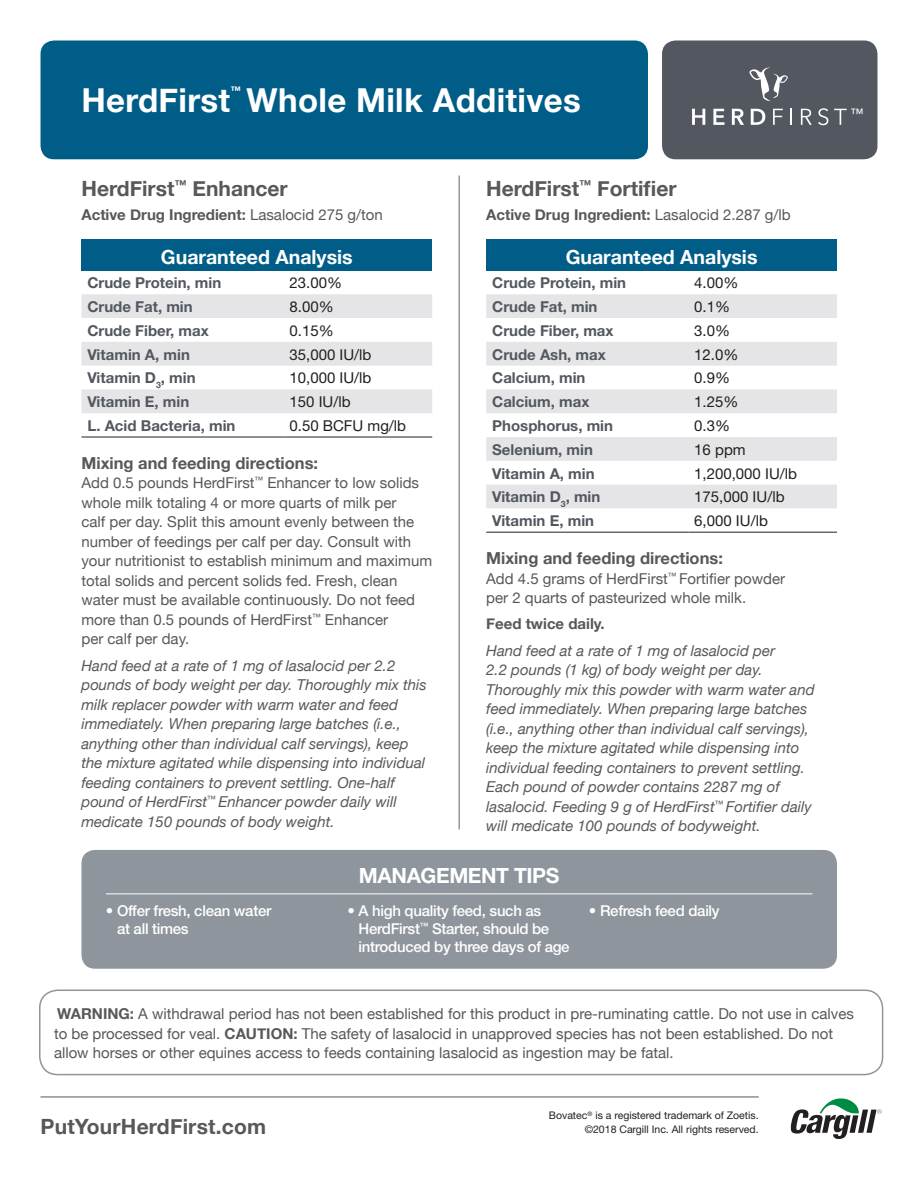
<style>
.page{position:relative;width:918px;height:1188px;background:#fff}
.page>*{position:absolute;margin:0;border:0;box-sizing:border-box;transform-origin:0 0}
.t1{font:700 33px "Helvetica Neue";letter-spacing:.01em;color:#fff}
.t2{font:700 21px "Helvetica Neue";color:#57585a}
.t3{font:700 21px "Helvetica Neue LT";letter-spacing:-.02em;color:#fff}
.t4{font:700 19.5px "Helvetica Neue";color:#fff}
.t5{font:700 16.5px "Helvetica Neue";color:#57585a}
.t6{font:italic 15px/19.5px "Helvetica Neue";color:#57585a}
.t7{font:15px/19.5px "Helvetica Neue";color:#57585a}
.t8{font:700 15px "Helvetica Neue LT";color:#535860}
.t9{font:500 15px/18px "Helvetica Neue LT";letter-spacing:-.02em;color:#fff}
.t10{font:15px "Helvetica Neue LT";color:#231f20}
.t11{font:700 15px "Helvetica Neue";color:#57585a}
.t12{font:15px "Helvetica Neue LT";color:#231f20}
.t13{font:13.05px "Helvetica Neue";color:#fff}
.t14{font:10.5px/13.5px "Helvetica Neue LT";color:#231f20;text-align:right}
.t15{font:700 10.5px "Helvetica Neue";color:#fff}
.s1{font-weight:400}
.s2{font-weight:700}
</style>
<div class="page">
<div style="left:41px;top:40px;width:607px;height:119px;background:#005d87;border-radius:14px"></div>
<div style="left:662px;top:40px;width:215px;height:119px;background:#535860;border-radius:14px"></div>
<svg style="left:749px;top:67px;width:39px;height:34px"></svg>
<svg style="left:693px;top:109px;width:12px;height:16px"></svg>
<svg style="left:713px;top:109px;width:12px;height:16px"></svg>
<svg style="left:732px;top:109px;width:12px;height:16px"></svg>
<svg style="left:751px;top:109px;width:14px;height:16px"></svg>
<svg style="left:773px;top:109px;width:10px;height:16px"></svg>
<svg style="left:790px;top:109px;width:2px;height:16px"></svg>
<svg style="left:801px;top:109px;width:11px;height:16px"></svg>
<svg style="left:818px;top:108px;width:10px;height:17px"></svg>
<svg style="left:834px;top:109px;width:13px;height:16px"></svg>
<div style="left:81px;top:239px;width:351px;height:31px;background:#005d87"></div>
<svg style="left:81px;top:294px;width:351px;height:119px"></svg>
<hr style="left:81px;top:437px;width:202px;height:1px;background:#231f20">
<hr style="left:284px;top:437px;width:148px;height:1px;background:#231f20">
<div style="left:486px;top:239px;width:351px;height:31px;background:#005d87"></div>
<svg style="left:486px;top:294px;width:351px;height:214px;fill:#e5e5e7"></svg>
<hr style="left:486px;top:532px;width:202px;height:1px;background:#231f20">
<hr style="left:688px;top:532px;width:149px;height:1px;background:#231f20">
<svg style="left:790px;top:1098px;width:92px;height:41px"></svg>
<hr style="left:40px;top:1097px;width:719px;height:1px;background:#535860">
<div style="left:81px;top:850px;width:756px;height:119px;background:#8f959d;border-radius:14px"></div>
<div style="left:39px;top:990px;width:844px;height:85px;border:2px solid #8f959d;border-radius:18px"></div>
<hr style="left:458px;top:176px;width:2px;height:653px;background:#8f959d">
<hr style="left:106px;top:894px;width:706px;height:1px;background:#fff">
<p class="t1" style="left:81px;top:75px;width:150px">HerdFirst</p>
<p class="t15" style="left:230px;top:82px;width:12px">™</p>
<p class="t1" style="left:247px;top:75px;width:336px">Whole Milk Additives</p>
<p class="t2" style="left:81px;top:172px;width:208px">HerdFirst<sup>™</sup> Enhancer</p>
<p class="t11" style="left:81px;top:203px;width:303px">Active Drug Ingredient: <span class="s1">Lasalocid 275 g/ton</span></p>
<p class="t4" style="left:161px;top:242px;width:193px">Guaranteed Analysis</p>
<p class="t8" style="left:87px;top:274px;width:135px">Crude Protein, min</p>
<p class="t12" style="left:290px;top:274px;width:54px">23.00%</p>
<p class="t8" style="left:87px;top:297px;width:107px">Crude Fat, min</p>
<p class="t10" style="left:290px;top:298px;width:46px">8.00%</p>
<p class="t8" style="left:87px;top:321px;width:123px">Crude Fiber, max</p>
<p class="t10" style="left:290px;top:322px;width:46px">0.15%</p>
<p class="t8" style="left:87px;top:345px;width:104px">Vitamin A, min</p>
<p class="t10" style="left:290px;top:345px;width:83px">35,000 IU/lb</p>
<p class="t8" style="left:87px;top:369px;width:110px">Vitamin D<sub>3</sub>, min</p>
<p class="t10" style="left:290px;top:369px;width:83px">10,000 IU/lb</p>
<p class="t8" style="left:87px;top:393px;width:103px">Vitamin E, min</p>
<p class="t10" style="left:290px;top:393px;width:63px">150 IU/lb</p>
<p class="t8" style="left:87px;top:416px;width:150px">L. Acid Bacteria, min</p>
<p class="t10" style="left:290px;top:417px;width:118px">0.50 BCFU mg/lb</p>
<p class="t5" style="left:81px;top:450px;width:238px">Mixing and feeding directions:</p>
<p class="t7" style="left:81px;top:474px;width:352px">Add 0.5 pounds HerdFirst<sup>™</sup> Enhancer to low solids whole milk totaling 4 or more quarts of milk per<br>calf per day. Split this amount evenly between the number of feedings per calf per day. Consult with your nutritionist to establish minimum and maximum total solids and percent solids fed. Fresh, clean water must be available continuously. Do not feed more than 0.5 pounds of HerdFirst<sup>™</sup> Enhancer<br>per calf per day.</p>
<p class="t6" style="left:81px;top:656px;width:347px">Hand feed at a rate of 1 mg of lasalocid per 2.2 pounds of body weight per day. Thoroughly mix this milk replacer powder with warm water and feed immediately. When preparing large batches (i.e., anything other than individual calf servings), keep the mixture agitated while dispensing into individual feeding containers to prevent settling. One-half pound of HerdFirst<sup>™</sup> Enhancer powder daily will medicate 150 pounds of body weight.</p>
<p class="t2" style="left:486px;top:172px;width:192px">HerdFirst<sup>™</sup> Fortifier</p>
<p class="t11" style="left:486px;top:203px;width:306px">Active Drug Ingredient: <span class="s1">Lasalocid 2.287 g/lb</span></p>
<p class="t4" style="left:566px;top:242px;width:193px">Guaranteed Analysis</p>
<p class="t8" style="left:492px;top:274px;width:135px">Crude Protein, min</p>
<p class="t12" style="left:694px;top:274px;width:46px">4.00%</p>
<p class="t8" style="left:492px;top:297px;width:107px">Crude Fat, min</p>
<p class="t10" style="left:694px;top:298px;width:37px">0.1%</p>
<p class="t8" style="left:492px;top:321px;width:123px">Crude Fiber, max</p>
<p class="t10" style="left:694px;top:322px;width:37px">3.0%</p>
<p class="t8" style="left:492px;top:345px;width:115px">Crude Ash, max</p>
<p class="t10" style="left:694px;top:345px;width:46px">12.0%</p>
<p class="t8" style="left:492px;top:369px;width:95px">Calcium, min</p>
<p class="t10" style="left:694px;top:369px;width:37px">0.9%</p>
<p class="t8" style="left:492px;top:393px;width:99px">Calcium, max</p>
<p class="t10" style="left:694px;top:393px;width:46px">1.25%</p>
<p class="t8" style="left:492px;top:416px;width:122px">Phosphorus, min</p>
<p class="t10" style="left:694px;top:417px;width:37px">0.3%</p>
<p class="t8" style="left:492px;top:440px;width:102px">Selenium, min</p>
<p class="t10" style="left:694px;top:441px;width:53px">16 ppm</p>
<p class="t8" style="left:492px;top:464px;width:104px">Vitamin A, min</p>
<p class="t10" style="left:694px;top:464px;width:104px">1,200,000 IU/lb</p>
<p class="t8" style="left:492px;top:488px;width:110px">Vitamin D<sub>3</sub>, min</p>
<p class="t10" style="left:694px;top:488px;width:92px">175,000 IU/lb</p>
<p class="t8" style="left:492px;top:511px;width:103px">Vitamin E, min</p>
<p class="t10" style="left:694px;top:512px;width:75px">6,000 IU/lb</p>
<p class="t5" style="left:486px;top:545px;width:238px">Mixing and feeding directions:</p>
<p class="t7" style="left:486px;top:569px;width:300px">Add 4.5 grams of HerdFirst<sup>™</sup> Fortifier powder per 2 quarts of pasteurized whole milk.</p>
<p class="t11" style="left:486px;top:612px;width:120px">Feed twice daily.</p>
<p class="t6" style="left:486px;top:641px;width:330px">Hand feed at a rate of 1 mg of lasalocid per<br>2.2 pounds (1 kg) of body weight per day.<br>Thoroughly mix this powder with warm water and feed immediately. When preparing large batches (i.e., anything other than individual calf servings), keep the mixture agitated while dispensing into individual feeding containers to prevent settling.<br>Each pound of powder contains 2287 mg of lasalocid. Feeding 9 g of HerdFirst<sup>™</sup> Fortifier daily will medicate 100 pounds of bodyweight.</p>
<p class="t3" style="left:359px;top:863px;width:202px">MANAGEMENT TIPS</p>
<p class="t9" style="left:117px;top:901px;width:156px;text-indent:-11px">• Offer fresh, clean water at all times</p>
<p class="t9" style="left:359px;top:901px;width:213px;text-indent:-11px">• A high quality feed, such as<br>HerdFirst<sup>™</sup> Starter, should be introduced by three days of age</p>
<p class="t9" style="left:589px;top:901px;width:132px">• Refresh feed daily</p>
<p class="t13" style="left:850px;top:104px;width:14px">™</p>
<p class="t7" style="left:54px;top:1005px;width:801px"><span class="s2">WARNING:</span> A withdrawal period has not been established for this product in pre-ruminating cattle. Do not use in calves to be processed for veal. <span class="s2">CAUTION:</span> The safety of lasalocid in unapproved species has not been established. Do not allow horses or other equines access to feeds containing lasalocid as ingestion may be fatal.</p>
<p class="t2" style="left:40px;top:1110px;width:227px">PutYourHerdFirst.com</p>
<p class="t14" style="left:549px;top:1108px;width:211px">Bovatec<sup>®</sup> is a registered trademark of Zoetis. ©2018 Cargill Inc. All rights reserved.</p>
</div>
